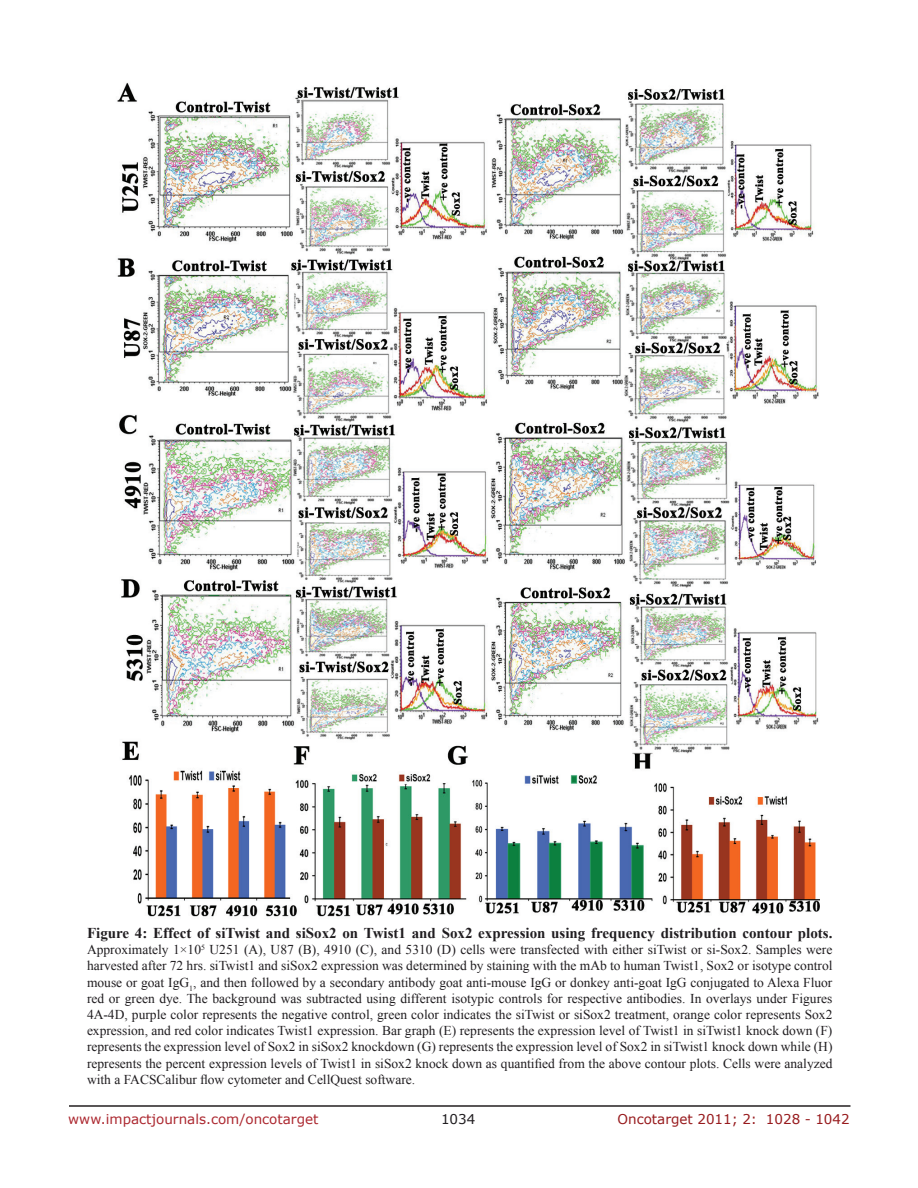
<style>
.page{position:relative;width:918px;height:1188px;background:#fff}
.page>*{position:absolute;margin:0;border:0;box-sizing:border-box;transform-origin:0 0}
.t1{font:700 15px "Times New Roman";color:#201d20}
.t2{font:13.5px/16.2px "Times New Roman";color:#201d20;text-align:justify}
.t3{font:13.5px "Verdana";color:#ac2830}
.t4{font:13.5px "Verdana";color:#971a1d}
.t5{font:13.5px "Verdana";color:#201d20}
</style>
<div class="page">
<hr style="left:69px;top:1105px;width:781px;height:2px;background:#231f20">
<img style="left:117px;top:82px;width:703px;height:835px">
<p class="t1" style="left:87px;top:922px;width:747px">Figure 4: Effect of siTwist and siSox2 on Twist1 and Sox2 expression using frequency distribution contour plots.</p>
<p class="t2" style="left:87px;top:941px;width:747px">Approximately 1×10<sup>5</sup> U251 (A), U87 (B), 4910 (C), and 5310 (D) cells were transfected with either siTwist or si-Sox2. Samples were harvested after 72 hrs. siTwist1 and siSox2 expression was determined by staining with the mAb to human Twist1, Sox2 or isotype control mouse or goat IgG<sub>1</sub>, and then followed by a secondary antibody goat anti-mouse IgG or donkey anti-goat IgG conjugated to Alexa Fluor red or green dye. The background was subtracted using different isotypic controls for respective antibodies. In overlays under Figures 4A-4D, purple color represents the negative control, green color indicates the siTwist or siSox2 treatment, orange color represents Sox2 expression, and red color indicates Twist1 expression. Bar graph (E) represents the expression level of Twist1 in siTwist1 knock down (F) represents the expression level of Sox2 in siSox2 knockdown (G) represents the expression level of Sox2 in siTwist1 knock down while (H) represents the percent expression levels of Twist1 in siSox2 knock down as quantified from the above contour plots. Cells were analyzed with a FACSCalibur flow cytometer and CellQuest software.</p>
<p class="t3" style="left:68px;top:1110px;width:252px">www.impactjournals.com/oncotarget</p>
<p class="t5" style="left:441px;top:1110px;width:36px">1034</p>
<p class="t4" style="left:618px;top:1110px;width:234px">Oncotarget 2011; 2: 1028 - 1042</p>
</div>
